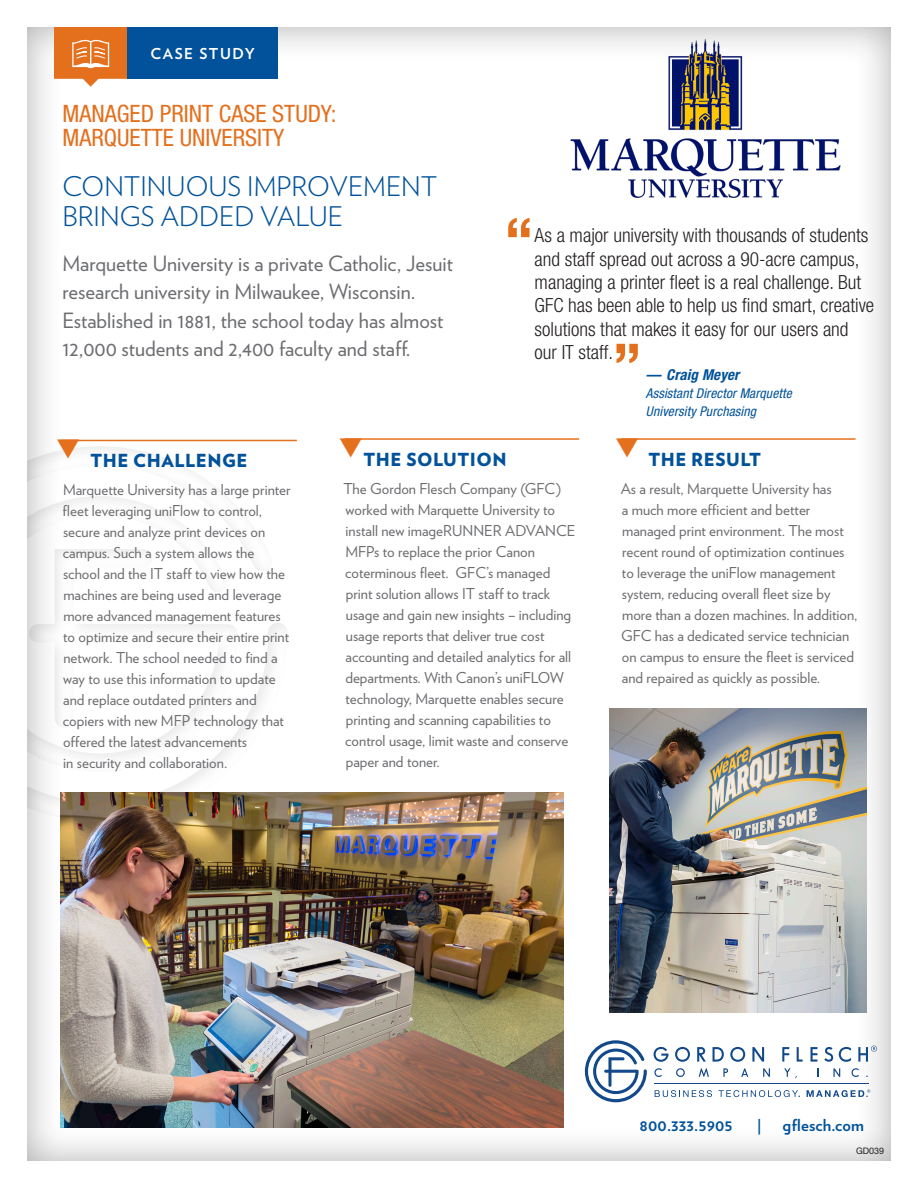
<style>
.page{position:relative;width:918px;height:1188px;background:#fff}
.page>*{position:absolute;margin:0;border:0;box-sizing:border-box;transform-origin:0 0}
.t1{font:700 60px "Helvetica Neue LT Std";color:#e4701e}
.Headline{font:300 27px "Verlag";color:#01529a}
.Business_name{font:condensed 24px "Helvetica Neue LT Std";color:#e4701e}
.body{font:21px/28.5px "Verlag";color:#6c6d70}
.t2{font:300 condensed 19.5px/23.4px "Helvetica Neue LT Std";color:#231f20}
.sidebar_subhead{font:900 18px "Verlag";letter-spacing:.03em;color:#01529a}
.t3{font:700 16.5px "Verlag";letter-spacing:.01em;color:#01529a}
.sidebar_subhead-2{font:15px/21px "Verlag";color:#6c6d70}
.t4{font:italic 700 condensed 15px "Helvetica Neue LT Std";letter-spacing:.01em;color:#01529a}
.t5{font:700 15px "Verlag";letter-spacing:.1em;color:#fff}
.t6{font:italic condensed 13.5px/18px "Helvetica Neue LT Std";letter-spacing:.01em;color:#01529a}
.t7{font:9px "Helvetica Neue LT Std";color:#231f20}
</style>
<div class="page">
<div style="left:26px;top:26px;width:866px;height:1136px;background:#231f20;opacity:.38"></div>
<div style="left:26px;top:444px;width:278px;height:380px;background:#231f20;opacity:.1"></div>
<svg style="left:54px;top:27px;width:73px;height:60px"></svg>
<div style="left:127px;top:27px;width:151px;height:52px;background:#01529a"></div>
<hr style="left:62px;top:440px;width:235px;height:1px;background:#e4701e">
<hr style="left:345px;top:438px;width:234px;height:2px;background:#e4701e">
<hr style="left:621px;top:438px;width:235px;height:2px;background:#e4701e">
<img style="left:565px;top:33px;width:281px;height:170px">
<svg style="left:585px;top:1040px;width:62px;height:62px"></svg>
<svg style="left:654px;top:1047px;width:14px;height:15px"></svg>
<svg style="left:675px;top:1047px;width:15px;height:15px"></svg>
<svg style="left:697px;top:1047px;width:9px;height:15px"></svg>
<svg style="left:713px;top:1047px;width:11px;height:15px"></svg>
<svg style="left:730px;top:1047px;width:15px;height:15px"></svg>
<svg style="left:752px;top:1047px;width:12px;height:15px"></svg>
<svg style="left:782px;top:1047px;width:7px;height:15px"></svg>
<svg style="left:797px;top:1047px;width:6px;height:15px"></svg>
<svg style="left:811px;top:1047px;width:6px;height:15px"></svg>
<svg style="left:824px;top:1047px;width:9px;height:15px"></svg>
<svg style="left:839px;top:1047px;width:12px;height:15px"></svg>
<svg style="left:654px;top:1068px;width:8px;height:9px"></svg>
<svg style="left:676px;top:1068px;width:9px;height:9px"></svg>
<svg style="left:699px;top:1068px;width:10px;height:9px"></svg>
<svg style="left:723px;top:1068px;width:5px;height:9px"></svg>
<svg style="left:741px;top:1068px;width:7px;height:9px"></svg>
<svg style="left:763px;top:1068px;width:7px;height:9px"></svg>
<svg style="left:784px;top:1068px;width:13px;height:10px"></svg>
<svg style="left:833px;top:1068px;width:7px;height:9px"></svg>
<svg style="left:852px;top:1068px;width:7px;height:9px"></svg>
<hr style="left:654px;top:1083px;width:214px;height:1px;background:#11498a">
<svg style="left:858px;top:1046px;width:19px;height:16px"></svg>
<svg style="left:655px;top:1090px;width:57px;height:7px"></svg>
<svg style="left:718px;top:1090px;width:82px;height:7px"></svg>
<svg style="left:807px;top:1089px;width:63px;height:8px"></svg>
<img style="left:61px;top:792px;width:503px;height:336px">
<img style="left:609px;top:708px;width:258px;height:304px">
<p class="t5" style="left:151px;top:42px;width:106px">CASE STUDY</p>
<p class="Business_name" style="left:62px;top:100px;width:276px">MANAGED PRINT CASE STUDY:</p>
<p class="Business_name" style="left:62px;top:124px;width:223px">MARQUETTE UNIVERSITY</p>
<p class="Headline" style="left:62px;top:167px;width:377px">CONTINUOUS IMPROVEMENT</p>
<p class="Headline" style="left:62px;top:197px;width:282px">BRINGS ADDED VALUE</p>
<p class="body" style="left:62px;top:248px;width:392px">Marquette University is a private Catholic, Jesuit research university in Milwaukee, Wisconsin.<br>Established in 1881, the school today has almost 12,000 students and 2,400 faculty and staff.</p>
<p class="t1" style="left:533px;top:253px;width:29px;rotate:-180deg">”</p>
<p class="t2" style="left:535px;top:223px;width:341px">As a major university with thousands of students and staff spread out across a 90-acre campus, managing a printer fleet is a real challenge. But GFC has been able to help us find smart, creative solutions that makes it easy for our users and our IT staff.</p>
<p class="t1" style="left:613px;top:328px;width:29px">”</p>
<p class="t4" style="left:646px;top:366px;width:95px">— Craig Meyer</p>
<p class="t6" style="left:646px;top:385px;width:147px">Assistant Director Marquette<br>University Purchasing</p>
<p class="sidebar_subhead" style="left:56px;top:446px;width:193px"><sup>▼</sup> THE CHALLENGE</p>
<p class="sidebar_subhead-2" style="left:63px;top:479px;width:230px">Marquette University has a large printer fleet leveraging uniFlow to control, secure and analyze print devices on campus. Such a system allows the school and the IT staff to view how the machines are being used and leverage more advanced management features to optimize and secure their entire print network. The school needed to find a way to use this information to update and replace outdated printers and copiers with new MFP technology that offered the latest advancements<br>in security and collaboration.</p>
<p class="sidebar_subhead" style="left:339px;top:445px;width:170px"><sup>▼</sup>THE SOLUTION</p>
<p class="sidebar_subhead-2" style="left:343px;top:477px;width:234px">The Gordon Flesch Company (GFC) worked with Marquette University to install new imageRUNNER ADVANCE MFPs to replace the prior Canon coterminous fleet. GFC’s managed print solution allows IT staff to track usage and gain new insights – including usage reports that deliver true cost accounting and detailed analytics for all departments. With Canon’s uniFLOW technology, Marquette enables secure printing and scanning capabilities to control usage, limit waste and conserve paper and toner.</p>
<p class="sidebar_subhead" style="left:615px;top:445px;width:148px"><sup>▼</sup> THE RESULT</p>
<p class="sidebar_subhead-2" style="left:621px;top:477px;width:238px">As a result, Marquette University has<br>a much more efficient and better managed print environment. The most recent round of optimization continues to leverage the uniFlow management system, reducing overall fleet size by more than a dozen machines. In addition, GFC has a dedicated service technician on campus to ensure the fleet is serviced and repaired as quickly as possible.</p>
<p class="t3" style="left:640px;top:1112px;width:94px">800.333.5905</p>
<p class="t3" style="left:757px;top:1112px;width:6px">|</p>
<p class="t3" style="left:783px;top:1112px;width:83px">gflesch.com</p>
<p class="t7" style="left:856px;top:1146px;width:30px">GD039</p>
</div>
